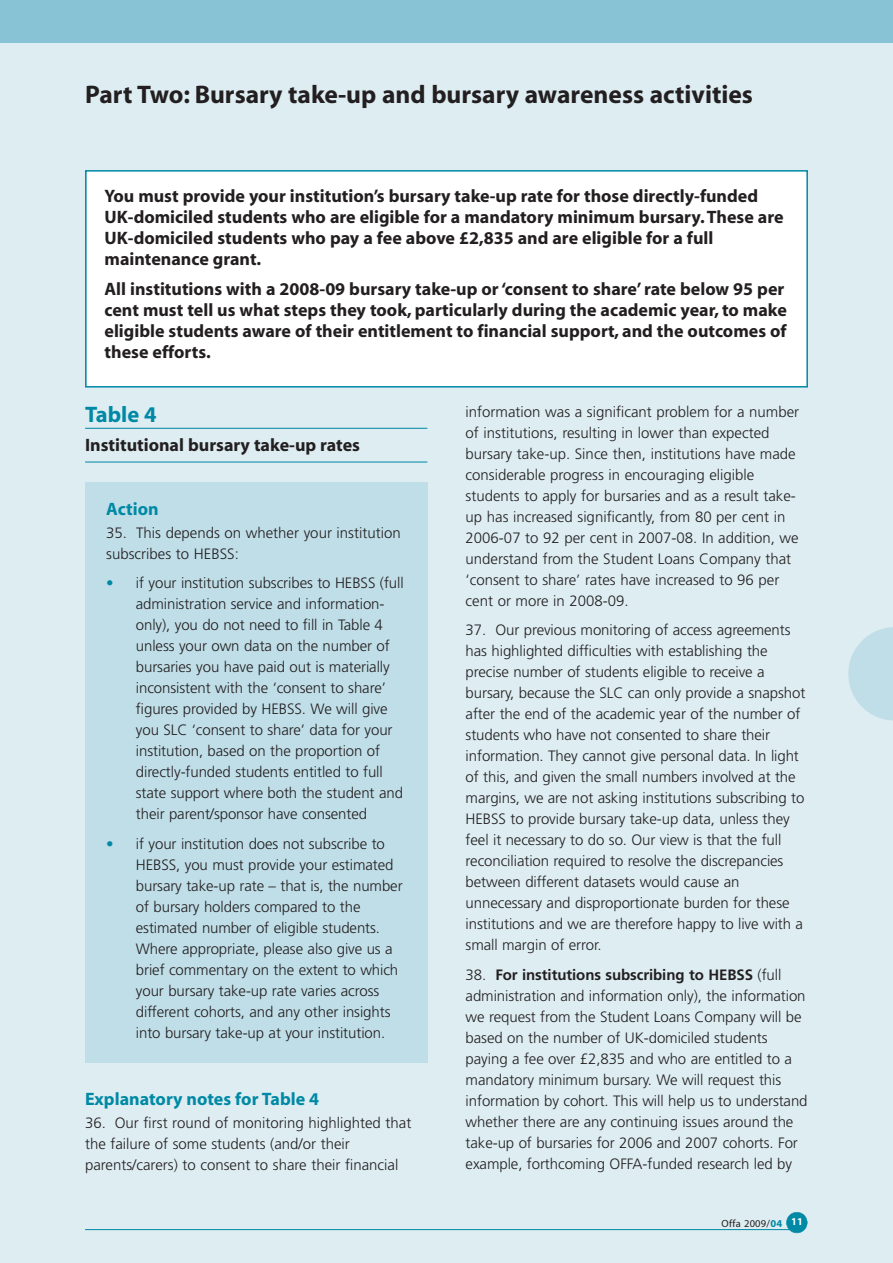
<style>
.page{position:relative;width:893px;height:1263px;background:#fff}
.page>*{position:absolute;margin:0;border:0;box-sizing:border-box;transform-origin:0 0}
.t1{font:700 25.5px "Myriad";color:#231f20}
.t2{font:700 22.5px "Myriad";color:#0089a5}
.t3{font:700 18px/21px "Myriad";color:#231f20}
.t4{font:700 18px "Myriad";color:#0089a5}
.t5{font:300 15px/21px "Frutiger";letter-spacing:-.005em;color:#231f20}
.t6{font:10.5px "Myriad";letter-spacing:.025em;color:#231f20}
.t7{font:700 10.5px "Myriad";color:#fff}
.s1{color:#0089a5}
.s2{font-weight:700}
.s3{font-weight:700;color:#0089a5}
</style>
<div class="page">
<div style="left:0;top:27px;width:893px;height:1236px;background:#ddedf2"></div>
<div style="left:85px;top:483px;width:342px;height:580px;background:#c0dee8"></div>
<hr style="left:85px;top:1229px;width:710px;height:1px;background:#0089a5">
<div style="left:787px;top:1212px;width:20px;height:21px;background:#0089a5;border-radius:50%"></div>
<div style="left:786px;top:1212px;width:21px;height:21px;border:1px solid #0089a5;border-radius:50%"></div>
<svg style="left:848px;top:627px;width:45px;height:94px"></svg>
<div style="left:0;top:0;width:893px;height:43px;background:#87c3d5"></div>
<hr style="left:85px;top:428px;width:342px;height:1px;background:#0089a5">
<hr style="left:85px;top:462px;width:342px;height:1px;background:#0089a5">
<div style="left:87px;top:172px;width:719px;height:214px;background:#fff"></div>
<div style="left:85px;top:170px;width:723px;height:217px;border:2px solid #0089a5"></div>
<h1 class="t1" style="left:85px;top:85px;width:669px">Part Two: Bursary take-up and bursary awareness activities</h1>
<p class="t3" style="left:105px;top:187px;width:681px">You must provide your institution’s bursary take-up rate for those directly-funded UK-domiciled students who are eligible for a mandatory minimum bursary. These are UK-domiciled students who pay a fee above £2,835 and are eligible for a full maintenance grant.</p>
<p class="t3" style="left:105px;top:280px;width:684px">All institutions with a 2008-09 bursary take-up or ‘consent to share’ rate below 95 per cent must tell us what steps they took, particularly during the academic year, to make eligible students aware of their entitlement to financial support, and the outcomes of these efforts.</p>
<h2 class="t2" style="left:85px;top:405px;width:73px">Table 4</h2>
<p class="t3" style="left:85px;top:436px;width:277px">Institutional bursary take-up rates</p>
<p class="t4" style="left:106px;top:502px;width:54px">Action</p>
<p class="t5" style="left:106px;top:523px;width:296px">35. This depends on whether your institution subscribes to HEBSS:</p>
<p class="t5" style="left:136px;top:574px;width:269px;text-indent:-30px"><span class="s1">•</span> if your institution subscribes to HEBSS (full administration service and information&shy;only), you do not need to fill in Table 4 unless your own data on the number of bursaries you have paid out is materially inconsistent with the ‘consent to share’ figures provided by HEBSS. We will give you SLC ‘consent to share’ data for your institution, based on the proportion of directly-funded students entitled to full state support where both the student and their parent/sponsor have consented</p>
<p class="t5" style="left:136px;top:834px;width:268px;text-indent:-30px"><span class="s1">•</span> if your institution does not subscribe to HEBSS, you must provide your estimated bursary take-up rate – that is, the number of bursary holders compared to the estimated number of eligible students.<br>Where appropriate, please also give us a brief commentary on the extent to which your bursary take-up rate varies across different cohorts, and any other insights into bursary take-up at your institution.</p>
<p class="t4" style="left:85px;top:1092px;width:236px">Explanatory notes for Table 4</p>
<p class="t5" style="left:85px;top:1114px;width:328px">36. Our first round of monitoring highlighted that the failure of some students (and/or their parents/carers) to consent to share their financial</p>
<p class="t5" style="left:466px;top:402px;width:335px">information was a significant problem for a number of institutions, resulting in lower than expected bursary take-up. Since then, institutions have made considerable progress in encouraging eligible students to apply for bursaries and as a result take&shy;up has increased significantly, from 80 per cent in 2006-07 to 92 per cent in 2007-08. In addition, we understand from the Student Loans Company that ‘consent to share’ rates have increased to 96 per cent or more in 2008-09.</p>
<p class="t5" style="left:466px;top:621px;width:341px">37. Our previous monitoring of access agreements has highlighted difficulties with establishing the precise number of students eligible to receive a bursary, because the SLC can only provide a snapshot after the end of the academic year of the number of students who have not consented to share their information. They cannot give personal data. In light of this, and given the small numbers involved at the margins, we are not asking institutions subscribing to HEBSS to provide bursary take-up data, unless they feel it necessary to do so. Our view is that the full reconciliation required to resolve the discrepancies between different datasets would cause an unnecessary and disproportionate burden for these institutions and we are therefore happy to live with a small margin of error.</p>
<p class="t5" style="left:466px;top:965px;width:343px">38. <span class="s2">For institutions subscribing to HEBSS</span> (full administration and information only), the information we request from the Student Loans Company will be based on the number of UK-domiciled students paying a fee over £2,835 and who are entitled to a mandatory minimum bursary. We will request this information by cohort. This will help us to understand whether there are any continuing issues around the take-up of bursaries for 2006 and 2007 cohorts. For example, forthcoming OFFA-funded research led by</p>
<p class="t6" style="left:722px;top:1220px;width:62px">Offa 2009/<span class="s3">04</span></p>
<p class="t7" style="left:791px;top:1218px;width:13px">11</p>
</div>
